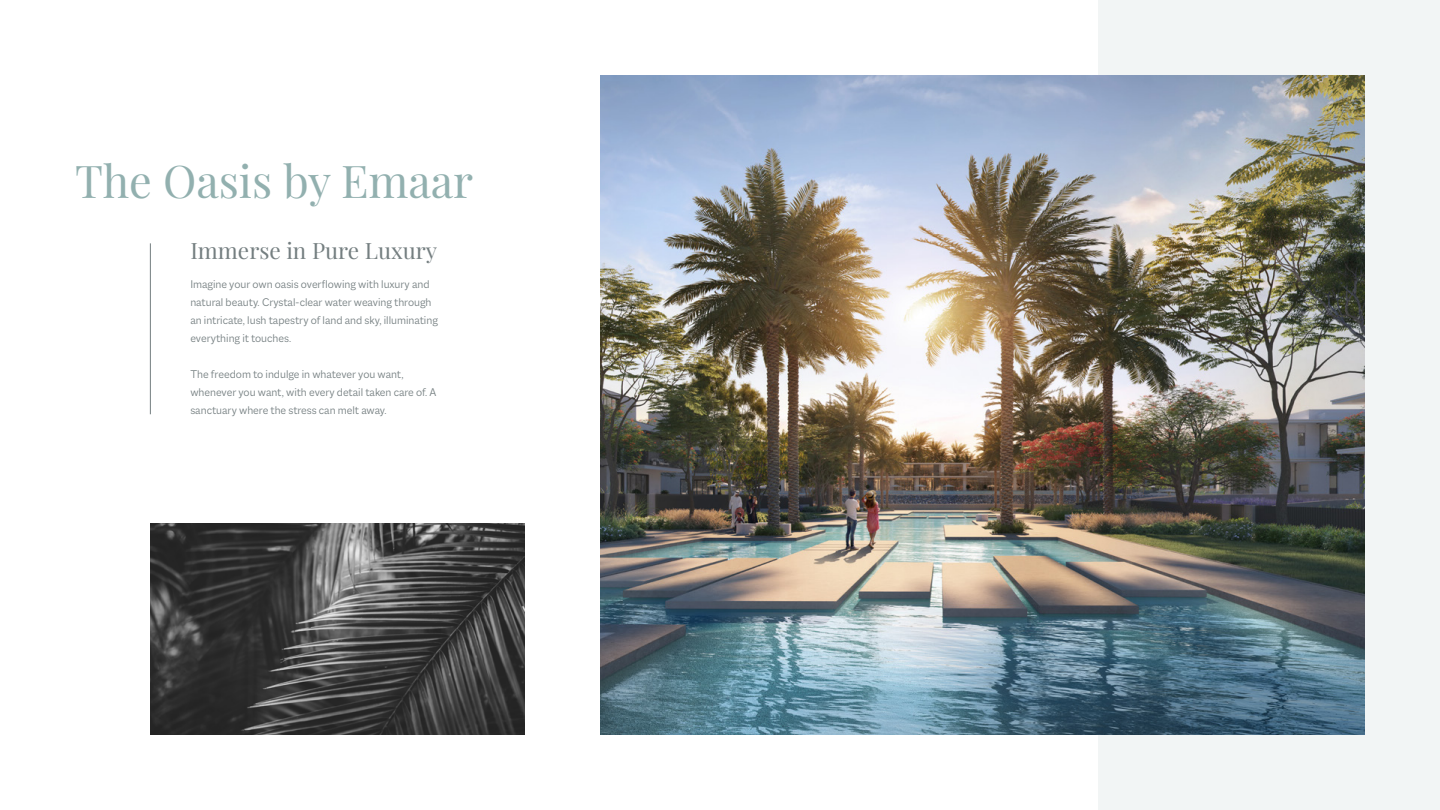
<style>
.page{position:relative;width:1440px;height:810px;background:#fff}
.page>*{position:absolute;margin:0;border:0;box-sizing:border-box;transform-origin:0 0}
.t1{font:45px "Playfair Display";color:#92b0af}
.t2{font:22.5px "Playfair Display";color:#747e80}
.t3{font:300 12px/18px "Macklin Sans";color:#747e80}
</style>
<div class="page">
<div style="left:1099px;top:0;width:341px;height:810px;background:#f2f5f5"></div>
<img style="left:600px;top:75px;width:765px;height:660px">
<img style="left:150px;top:524px;width:375px;height:211px">
<hr style="left:150px;top:243px;width:1px;height:171px;background:#747e80">
<h1 class="t1" style="left:75px;top:146px;width:400px">The Oasis by Emaar</h1>
<h2 class="t2" style="left:190px;top:233px;width:248px">Immerse in Pure Luxury</h2>
<p class="t3" style="left:190px;top:275px;width:249px">Imagine your own oasis overflowing with luxury and natural beauty. Crystal-clear water weaving through an intricate, lush tapestry of land and sky, illuminating everything it touches.</p>
<p class="t3" style="left:190px;top:365px;width:248px">The freedom to indulge in whatever you want, whenever you want, with every detail taken care of A. sanctuary where the stress can melt away.</p>
</div>
